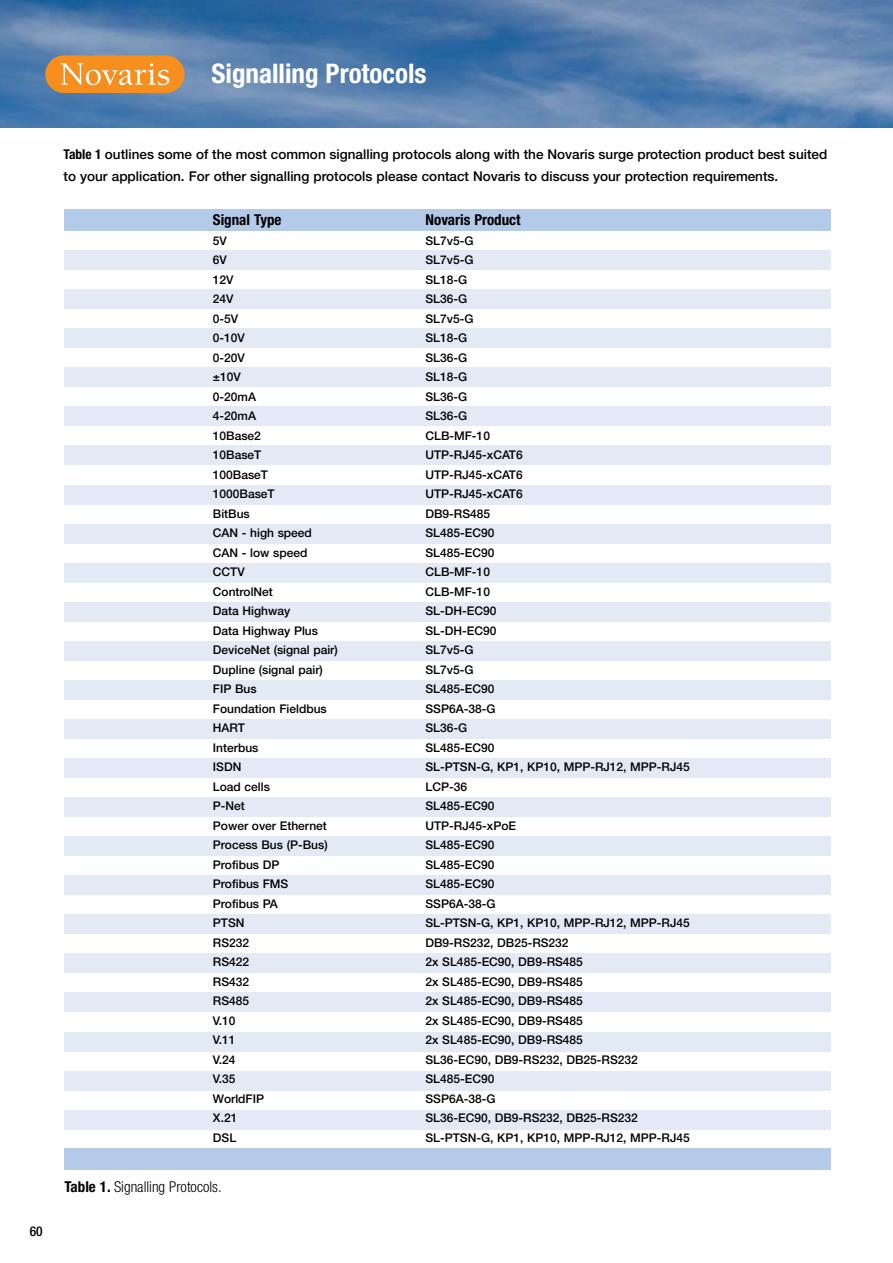
<style>
.page{position:relative;width:893px;height:1263px;background:#fff}
.page>*{position:absolute;margin:0;border:0;box-sizing:border-box;transform-origin:0 0}
.t1{font:700 condensed 27px "Helvetica Neue LT Pro";color:#fff}
.t2{font:300 condensed 15px "Helvetica Neue LT Pro";color:#000}
.t3{font:700 condensed 15px "Helvetica Neue LT Pro";color:#000}
.t4{font:500 13.5px/22.5px "Helvetica Neue LT Pro";color:#000}
.t5{font:500 condensed 13.5px "Helvetica Neue LT Pro";color:#000}
.t6{font:500 12px "Helvetica Neue LT Pro";color:#000}
.s1{font-weight:700;font-stretch:condensed}
.s2{font-weight:700}
</style>
<div class="page">
<div style="left:64px;top:289px;width:766px;height:20px;background:#e3eaf6"></div>
<div style="left:64px;top:250px;width:766px;height:20px;background:#e3eaf6"></div>
<div style="left:64px;top:328px;width:766px;height:20px;background:#e3eaf6"></div>
<div style="left:64px;top:367px;width:766px;height:20px;background:#e3eaf6"></div>
<div style="left:64px;top:406px;width:766px;height:20px;background:#e3eaf6"></div>
<div style="left:64px;top:446px;width:766px;height:19px;background:#e3eaf6"></div>
<div style="left:64px;top:485px;width:766px;height:19px;background:#e3eaf6"></div>
<div style="left:64px;top:524px;width:766px;height:19px;background:#e3eaf6"></div>
<div style="left:64px;top:563px;width:766px;height:19px;background:#e3eaf6"></div>
<div style="left:64px;top:602px;width:766px;height:20px;background:#e3eaf6"></div>
<div style="left:64px;top:641px;width:766px;height:20px;background:#e3eaf6"></div>
<div style="left:64px;top:680px;width:766px;height:20px;background:#e3eaf6"></div>
<div style="left:64px;top:719px;width:766px;height:20px;background:#e3eaf6"></div>
<div style="left:64px;top:758px;width:766px;height:20px;background:#e3eaf6"></div>
<div style="left:64px;top:797px;width:766px;height:20px;background:#e3eaf6"></div>
<div style="left:64px;top:836px;width:766px;height:20px;background:#e3eaf6"></div>
<div style="left:64px;top:875px;width:766px;height:20px;background:#e3eaf6"></div>
<div style="left:64px;top:914px;width:766px;height:20px;background:#e3eaf6"></div>
<div style="left:64px;top:953px;width:766px;height:20px;background:#e3eaf6"></div>
<div style="left:64px;top:992px;width:766px;height:20px;background:#e3eaf6"></div>
<div style="left:64px;top:1032px;width:766px;height:19px;background:#e3eaf6"></div>
<div style="left:64px;top:1071px;width:766px;height:19px;background:#e3eaf6"></div>
<div style="left:64px;top:1110px;width:766px;height:19px;background:#e3eaf6"></div>
<img style="left:0;top:0;width:893px;height:128px">
<div style="left:64px;top:209px;width:766px;height:22px;background:#b4cae9"></div>
<div style="left:64px;top:1148px;width:766px;height:22px;background:#b4cae9"></div>
<svg style="left:45px;top:55px;width:140px;height:38px;background:#ec9940"></svg>
<h1 class="t1" style="left:212px;top:57px;width:216px">Signalling Protocols</h1>
<p class="t5" style="left:30px;top:1223px;width:14px">60</p>
<p class="t4" style="left:64px;top:143px;width:765px"><span class="s1">Table 1</span> outlines some of the most common signalling protocols along with the Novaris surge protection product best suited to your application. For other signalling protocols please contact Novaris to discuss your protection requirements.</p>
<p class="t3" style="left:213px;top:211px;width:70px">Signal Type</p>
<p class="t3" style="left:425px;top:211px;width:97px">Novaris Product</p>
<p class="t6" style="left:213px;top:233px;width:16px">5V</p>
<p class="t6" style="left:425px;top:233px;width:50px">SL7v5-G</p>
<p class="t6" style="left:213px;top:253px;width:16px">6V</p>
<p class="t6" style="left:425px;top:253px;width:50px">SL7v5-G</p>
<p class="t6" style="left:213px;top:272px;width:22px">12V</p>
<p class="t6" style="left:425px;top:272px;width:43px">SL18-G</p>
<p class="t6" style="left:213px;top:292px;width:22px">24V</p>
<p class="t6" style="left:425px;top:292px;width:43px">SL36-G</p>
<p class="t6" style="left:213px;top:311px;width:27px">0-5V</p>
<p class="t6" style="left:425px;top:311px;width:50px">SL7v5-G</p>
<p class="t6" style="left:213px;top:331px;width:34px">0-10V</p>
<p class="t6" style="left:425px;top:331px;width:43px">SL18-G</p>
<p class="t6" style="left:213px;top:350px;width:34px">0-20V</p>
<p class="t6" style="left:425px;top:350px;width:43px">SL36-G</p>
<p class="t6" style="left:213px;top:370px;width:29px">±10V</p>
<p class="t6" style="left:425px;top:370px;width:43px">SL18-G</p>
<p class="t6" style="left:213px;top:389px;width:45px">0-20mA</p>
<p class="t6" style="left:425px;top:389px;width:43px">SL36-G</p>
<p class="t6" style="left:213px;top:409px;width:45px">4-20mA</p>
<p class="t6" style="left:425px;top:409px;width:43px">SL36-G</p>
<p class="t6" style="left:213px;top:428px;width:50px">10Base2</p>
<p class="t6" style="left:425px;top:428px;width:66px">CLB-MF-10</p>
<p class="t6" style="left:213px;top:448px;width:50px">10BaseT</p>
<p class="t6" style="left:425px;top:448px;width:99px">UTP-RJ45-xCAT6</p>
<p class="t6" style="left:213px;top:467px;width:57px">100BaseT</p>
<p class="t6" style="left:425px;top:467px;width:99px">UTP-RJ45-xCAT6</p>
<p class="t6" style="left:213px;top:487px;width:63px">1000BaseT</p>
<p class="t6" style="left:425px;top:487px;width:99px">UTP-RJ45-xCAT6</p>
<p class="t6" style="left:213px;top:506px;width:38px">BitBus</p>
<p class="t6" style="left:425px;top:506px;width:66px">DB9-RS485</p>
<p class="t6" style="left:213px;top:526px;width:101px">CAN - high speed</p>
<p class="t6" style="left:425px;top:526px;width:70px">SL485-EC90</p>
<p class="t6" style="left:213px;top:545px;width:96px">CAN - low speed</p>
<p class="t6" style="left:425px;top:545px;width:70px">SL485-EC90</p>
<p class="t6" style="left:213px;top:565px;width:33px">CCTV</p>
<p class="t6" style="left:425px;top:565px;width:66px">CLB-MF-10</p>
<p class="t6" style="left:213px;top:584px;width:62px">ControlNet</p>
<p class="t6" style="left:425px;top:584px;width:66px">CLB-MF-10</p>
<p class="t6" style="left:213px;top:604px;width:79px">Data Highway</p>
<p class="t6" style="left:425px;top:604px;width:72px">SL-DH-EC90</p>
<p class="t6" style="left:213px;top:623px;width:107px">Data Highway Plus</p>
<p class="t6" style="left:425px;top:623px;width:72px">SL-DH-EC90</p>
<p class="t6" style="left:213px;top:643px;width:126px">DeviceNet (signal pair)</p>
<p class="t6" style="left:425px;top:643px;width:50px">SL7v5-G</p>
<p class="t6" style="left:213px;top:662px;width:112px">Dupline (signal pair)</p>
<p class="t6" style="left:425px;top:662px;width:50px">SL7v5-G</p>
<p class="t6" style="left:213px;top:682px;width:45px">FIP Bus</p>
<p class="t6" style="left:425px;top:682px;width:70px">SL485-EC90</p>
<p class="t6" style="left:213px;top:701px;width:115px">Foundation Fieldbus</p>
<p class="t6" style="left:425px;top:701px;width:72px">SSP6A-38-G</p>
<p class="t6" style="left:213px;top:721px;width:34px">HART</p>
<p class="t6" style="left:425px;top:721px;width:43px">SL36-G</p>
<p class="t6" style="left:213px;top:740px;width:47px">Interbus</p>
<p class="t6" style="left:425px;top:740px;width:70px">SL485-EC90</p>
<p class="t6" style="left:213px;top:760px;width:30px">ISDN</p>
<p class="t6" style="left:425px;top:760px;width:266px">SL-PTSN-G, KP1, KP10, MPP-RJ12, MPP-RJ45</p>
<p class="t6" style="left:213px;top:779px;width:59px">Load cells</p>
<p class="t6" style="left:425px;top:779px;width:43px">LCP-36</p>
<p class="t6" style="left:213px;top:799px;width:34px">P-Net</p>
<p class="t6" style="left:425px;top:799px;width:70px">SL485-EC90</p>
<p class="t6" style="left:213px;top:818px;width:116px">Power over Ethernet</p>
<p class="t6" style="left:425px;top:818px;width:92px">UTP-RJ45-xPoE</p>
<p class="t6" style="left:213px;top:838px;width:116px">Process Bus (P-Bus)</p>
<p class="t6" style="left:425px;top:838px;width:70px">SL485-EC90</p>
<p class="t6" style="left:213px;top:857px;width:68px">Profibus DP</p>
<p class="t6" style="left:425px;top:857px;width:70px">SL485-EC90</p>
<p class="t6" style="left:213px;top:877px;width:77px">Profibus FMS</p>
<p class="t6" style="left:425px;top:877px;width:70px">SL485-EC90</p>
<p class="t6" style="left:213px;top:896px;width:67px">Profibus PA</p>
<p class="t6" style="left:425px;top:896px;width:72px">SSP6A-38-G</p>
<p class="t6" style="left:213px;top:916px;width:33px">PTSN</p>
<p class="t6" style="left:425px;top:916px;width:266px">SL-PTSN-G, KP1, KP10, MPP-RJ12, MPP-RJ45</p>
<p class="t6" style="left:213px;top:935px;width:38px">RS232</p>
<p class="t6" style="left:425px;top:935px;width:145px">DB9-RS232, DB25-RS232</p>
<p class="t6" style="left:213px;top:955px;width:38px">RS422</p>
<p class="t6" style="left:425px;top:955px;width:159px">2x SL485-EC90, DB9-RS485</p>
<p class="t6" style="left:213px;top:974px;width:38px">RS432</p>
<p class="t6" style="left:425px;top:974px;width:159px">2x SL485-EC90, DB9-RS485</p>
<p class="t6" style="left:213px;top:994px;width:38px">RS485</p>
<p class="t6" style="left:425px;top:994px;width:159px">2x SL485-EC90, DB9-RS485</p>
<p class="t6" style="left:213px;top:1013px;width:24px">V.10</p>
<p class="t6" style="left:425px;top:1013px;width:159px">2x SL485-EC90, DB9-RS485</p>
<p class="t6" style="left:213px;top:1033px;width:24px">V.11</p>
<p class="t6" style="left:425px;top:1033px;width:159px">2x SL485-EC90, DB9-RS485</p>
<p class="t6" style="left:213px;top:1052px;width:24px">V.24</p>
<p class="t6" style="left:425px;top:1052px;width:214px">SL36-EC90, DB9-RS232, DB25-RS232</p>
<p class="t6" style="left:213px;top:1072px;width:24px">V.35</p>
<p class="t6" style="left:425px;top:1072px;width:70px">SL485-EC90</p>
<p class="t6" style="left:213px;top:1091px;width:53px">WorldFIP</p>
<p class="t6" style="left:425px;top:1091px;width:72px">SSP6A-38-G</p>
<p class="t6" style="left:213px;top:1111px;width:26px">X.21</p>
<p class="t6" style="left:425px;top:1111px;width:214px">SL36-EC90, DB9-RS232, DB25-RS232</p>
<p class="t6" style="left:213px;top:1130px;width:25px">DSL</p>
<p class="t6" style="left:425px;top:1130px;width:266px">SL-PTSN-G, KP1, KP10, MPP-RJ12, MPP-RJ45</p>
<p class="t2" style="left:65px;top:1178px;width:159px"><span class="s2">Table 1.</span> Signalling Protocols.</p>
</div>
